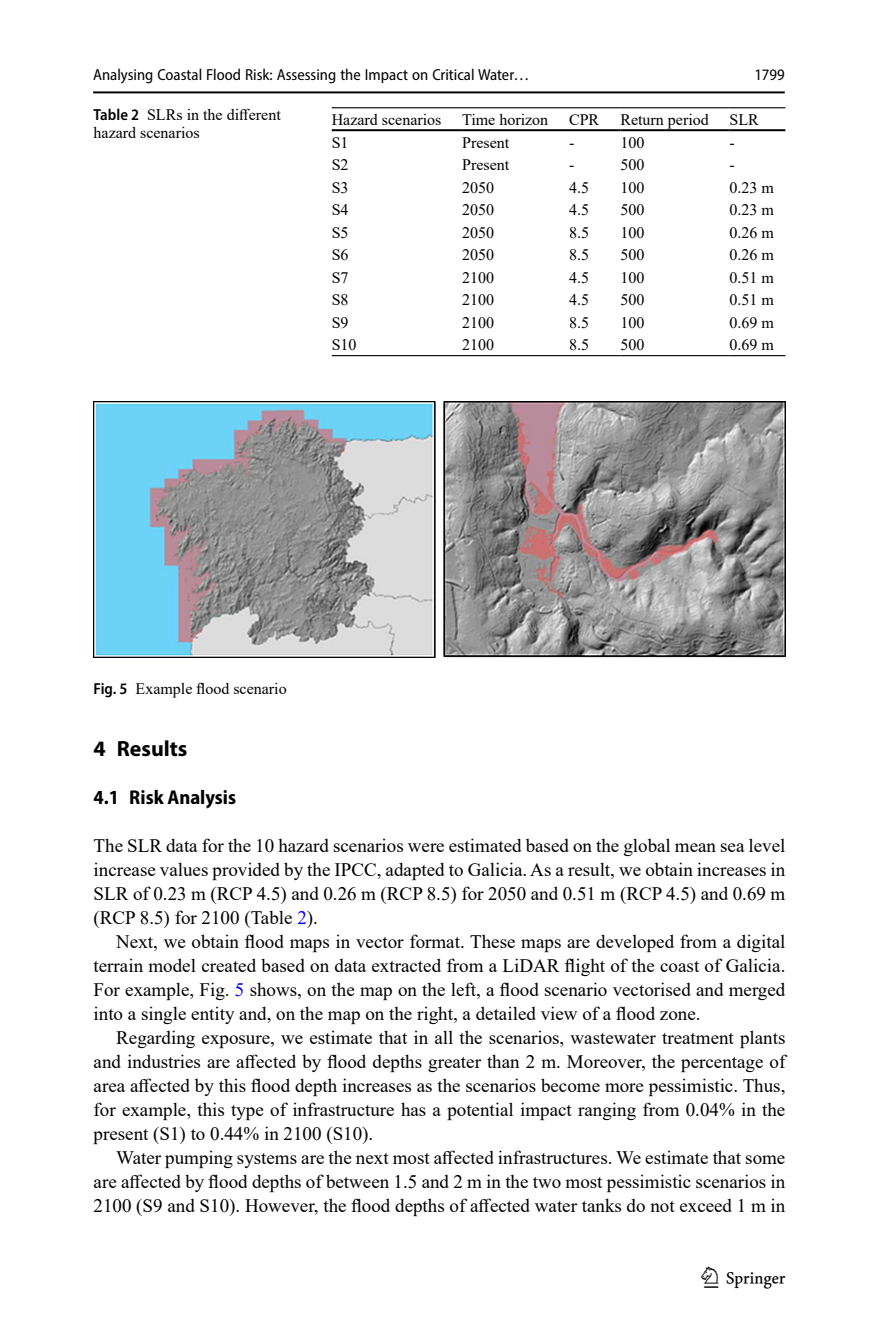
<style>
.page{position:relative;width:879px;height:1333px;background:#fff}
.page>*{position:absolute;margin:0;border:0;box-sizing:border-box;transform-origin:0 0}
.t1{font:30px "Springnew";color:#000}
.Head_1{font:700 22px "Myriad Pro";color:#000}
.Head_2_After_1{font:700 semi-condensed 20px "Myriad Pro";color:#000}
.Body_Text_Indent{font:19px/24px "Times New Roman";color:#000;text-align:justify}
.Body_Text{font:19px/24px "Times New Roman";color:#000;text-align:justify}
.Table_Body{font:16px "Times New Roman";color:#000}
.t2{font:semi-condensed 16px "Myriad Pro";color:#000}
.Table_Head{font:16px "Times New Roman";color:#000}
.Table_Caption_Side{font:16px/18.4px "Times New Roman";color:#000}
.Table_Body_Tab2_Deci{font:16px "Times New Roman";color:#000}
.Figure_Caption{font:16px "Times New Roman";color:#000}
.s1{font-family:"Myriad Pro";font-weight:600;font-stretch:semi-condensed}
.s2{color:#00f}
</style>
<div class="page">
<hr style="left:93px;top:91px;width:692px;height:2px;background:#000">
<img style="left:94px;top:401px;width:691px;height:256px">
<hr style="left:332px;top:129px;width:130px;height:2px;background:#000">
<hr style="left:462px;top:107px;width:107px;height:1px;background:#000">
<hr style="left:462px;top:129px;width:107px;height:2px;background:#000">
<hr style="left:569px;top:107px;width:51px;height:1px;background:#000">
<hr style="left:569px;top:129px;width:51px;height:2px;background:#000">
<hr style="left:620px;top:107px;width:109px;height:1px;background:#000">
<hr style="left:620px;top:129px;width:109px;height:2px;background:#000">
<hr style="left:729px;top:107px;width:56px;height:1px;background:#000">
<hr style="left:729px;top:129px;width:56px;height:2px;background:#000">
<hr style="left:332px;top:355px;width:130px;height:1px;background:#000">
<hr style="left:462px;top:355px;width:107px;height:1px;background:#000">
<hr style="left:569px;top:355px;width:51px;height:1px;background:#000">
<hr style="left:620px;top:355px;width:109px;height:1px;background:#000">
<hr style="left:729px;top:355px;width:56px;height:1px;background:#000">
<hr style="left:332px;top:107px;width:130px;height:1px;background:#000">
<p class="t2" style="left:93px;top:65px;width:438px">Analysing Coastal Flood Risk: Assessing the Impact on Critical Water…</p>
<p class="t2" style="left:754px;top:65px;width:32px">1799</p>
<p class="Table_Caption_Side" style="left:94px;top:105px;width:189px"><span class="s1">Table 2</span> SLRs in the different hazard scenarios</p>
<p class="Table_Head" style="left:332px;top:108px;width:111px">Hazard scenarios</p>
<p class="Table_Head" style="left:462px;top:108px;width:88px">Time horizon</p>
<p class="Table_Head" style="left:569px;top:108px;width:32px">CPR</p>
<p class="Table_Head" style="left:620px;top:108px;width:90px">Return period</p>
<p class="Table_Head" style="left:729px;top:108px;width:31px">SLR</p>
<p class="Table_Body" style="left:332px;top:131px;width:18px">S1</p>
<p class="Table_Body" style="left:462px;top:131px;width:49px">Present</p>
<p class="Table_Body" style="left:569px;top:131px;width:7px">-</p>
<p class="Table_Body_Tab2_Deci" style="left:620px;top:131px;width:25px">100</p>
<p class="Table_Body" style="left:729px;top:131px;width:7px">-</p>
<p class="Table_Body" style="left:332px;top:154px;width:18px">S2</p>
<p class="Table_Body" style="left:462px;top:154px;width:49px">Present</p>
<p class="Table_Body" style="left:569px;top:154px;width:7px">-</p>
<p class="Table_Body_Tab2_Deci" style="left:620px;top:154px;width:25px">500</p>
<p class="Table_Body" style="left:729px;top:154px;width:7px">-</p>
<p class="Table_Body" style="left:332px;top:176px;width:18px">S3</p>
<p class="Table_Body" style="left:462px;top:176px;width:33px">2050</p>
<p class="Table_Body" style="left:569px;top:176px;width:21px">4.5</p>
<p class="Table_Body_Tab2_Deci" style="left:620px;top:176px;width:25px">100</p>
<p class="Table_Body" style="left:729px;top:176px;width:46px">0.23 m</p>
<p class="Table_Body" style="left:332px;top:199px;width:18px">S4</p>
<p class="Table_Body" style="left:462px;top:199px;width:33px">2050</p>
<p class="Table_Body" style="left:569px;top:199px;width:21px">4.5</p>
<p class="Table_Body_Tab2_Deci" style="left:620px;top:199px;width:25px">500</p>
<p class="Table_Body" style="left:729px;top:199px;width:46px">0.23 m</p>
<p class="Table_Body" style="left:332px;top:221px;width:18px">S5</p>
<p class="Table_Body" style="left:462px;top:221px;width:33px">2050</p>
<p class="Table_Body" style="left:569px;top:221px;width:21px">8.5</p>
<p class="Table_Body_Tab2_Deci" style="left:620px;top:221px;width:25px">100</p>
<p class="Table_Body" style="left:729px;top:221px;width:46px">0.26 m</p>
<p class="Table_Body" style="left:332px;top:243px;width:18px">S6</p>
<p class="Table_Body" style="left:462px;top:243px;width:33px">2050</p>
<p class="Table_Body" style="left:569px;top:243px;width:21px">8.5</p>
<p class="Table_Body_Tab2_Deci" style="left:620px;top:243px;width:25px">500</p>
<p class="Table_Body" style="left:729px;top:243px;width:46px">0.26 m</p>
<p class="Table_Body" style="left:332px;top:266px;width:18px">S7</p>
<p class="Table_Body" style="left:462px;top:266px;width:33px">2100</p>
<p class="Table_Body" style="left:569px;top:266px;width:21px">4.5</p>
<p class="Table_Body_Tab2_Deci" style="left:620px;top:266px;width:25px">100</p>
<p class="Table_Body" style="left:729px;top:266px;width:46px">0.51 m</p>
<p class="Table_Body" style="left:332px;top:288px;width:18px">S8</p>
<p class="Table_Body" style="left:462px;top:288px;width:33px">2100</p>
<p class="Table_Body" style="left:569px;top:288px;width:21px">4.5</p>
<p class="Table_Body_Tab2_Deci" style="left:620px;top:288px;width:25px">500</p>
<p class="Table_Body" style="left:729px;top:288px;width:46px">0.51 m</p>
<p class="Table_Body" style="left:332px;top:311px;width:18px">S9</p>
<p class="Table_Body" style="left:462px;top:311px;width:33px">2100</p>
<p class="Table_Body" style="left:569px;top:311px;width:21px">8.5</p>
<p class="Table_Body_Tab2_Deci" style="left:620px;top:311px;width:25px">100</p>
<p class="Table_Body" style="left:729px;top:311px;width:46px">0.69 m</p>
<p class="Table_Body" style="left:332px;top:333px;width:26px">S10</p>
<p class="Table_Body" style="left:462px;top:333px;width:33px">2100</p>
<p class="Table_Body" style="left:569px;top:333px;width:21px">8.5</p>
<p class="Table_Body_Tab2_Deci" style="left:620px;top:333px;width:25px">500</p>
<p class="Table_Body" style="left:729px;top:333px;width:46px">0.69 m</p>
<p class="Figure_Caption" style="left:94px;top:677px;width:195px"><span class="s1">Fig. 5</span> Example flood scenario</p>
<p class="Head_1" style="left:94px;top:734px;width:95px">4 Results</p>
<p class="Head_2_After_1" style="left:94px;top:784px;width:144px">4.1 Risk Analysis</p>
<p class="Body_Text" style="left:94px;top:833px;width:693px">The SLR data for the 10 hazard scenarios were estimated based on the global mean sea level increase values provided by the IPCC, adapted to Galicia. As a result, we obtain increases in SLR of 0.23 m (RCP 4.5) and 0.26 m (RCP 8.5) for 2050 and 0.51 m (RCP 4.5) and 0.69 m (RCP 8.5) for 2100 (Table <span class="s2">2</span>).</p>
<p class="Body_Text_Indent" style="left:94px;top:929px;width:693px;text-indent:23px">Next, we obtain flood maps in vector format. These maps are developed from a digital terrain model created based on data extracted from a LiDAR flight of the coast of Galicia.<br>For example, Fig. <span class="s2">5</span> shows, on the map on the left, a flood scenario vectorised and merged into a single entity and, on the map on the right, a detailed view of a flood zone.</p>
<p class="Body_Text_Indent" style="left:94px;top:1025px;width:693px;text-indent:23px">Regarding exposure, we estimate that in all the scenarios, wastewater treatment plants and industries are affected by flood depths greater than 2 m. Moreover, the percentage of area affected by this flood depth increases as the scenarios become more pessimistic. Thus, for example, this type of infrastructure has a potential impact ranging from 0.04% in the present (S1) to 0.44% in 2100 (S10).</p>
<p class="Body_Text_Indent" style="left:94px;top:1145px;width:693px;text-indent:23px">Water pumping systems are the next most affected infrastructures. We estimate that some are affected by flood depths of between 1.5 and 2 m in the two most pessimistic scenarios in 2100 (S9 and S10). However, the flood depths of affected water tanks do not exceed 1 m in</p>
<h1 class="t1" style="left:704px;top:1260px;width:83px">1 3</h1>
</div>
